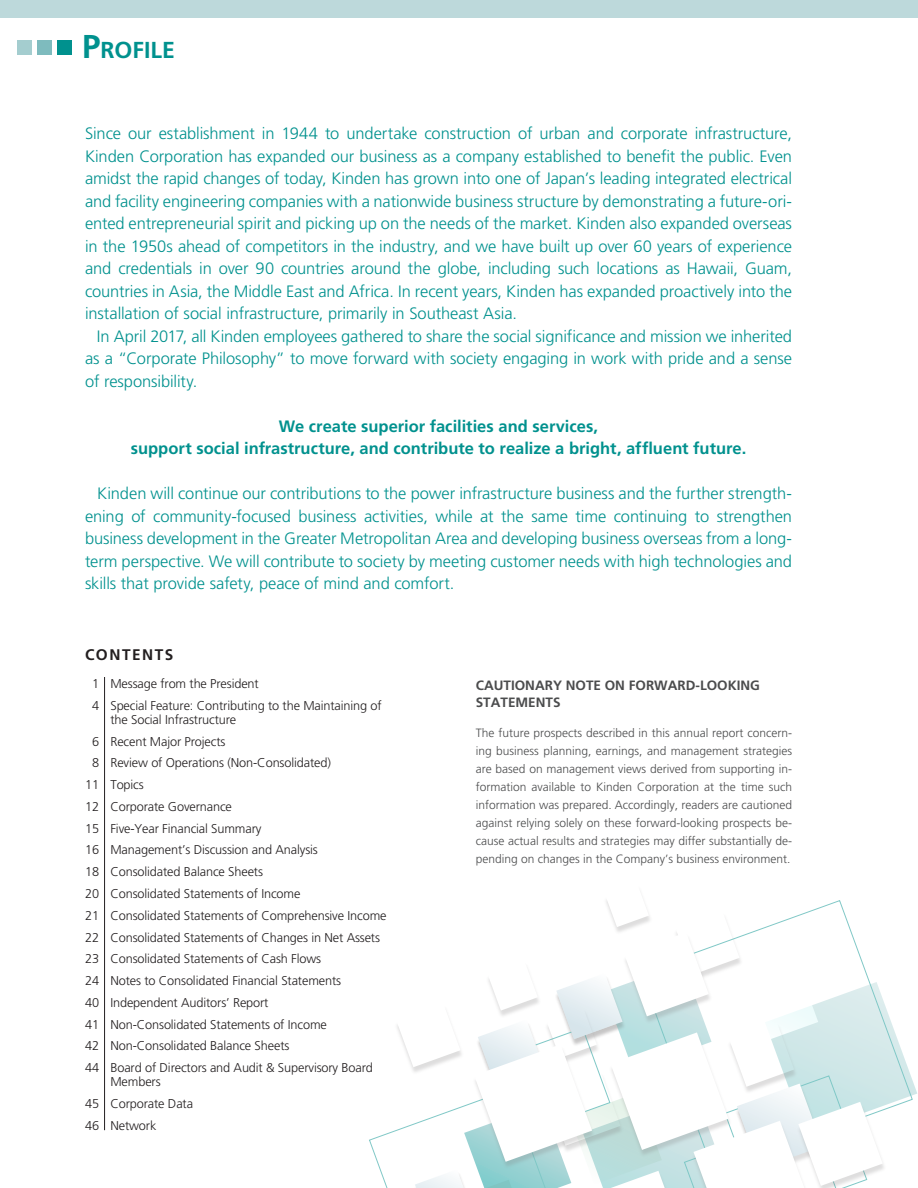
<style>
.page{position:relative;width:918px;height:1188px;background:#fff}
.page>*{position:absolute;margin:0;border:0;box-sizing:border-box;transform-origin:0 0}
.A01__ttl__Fira_Sans{font:700 23.1px "Frutiger LT Std";color:#00918e}
.t1{font:300 16.5px/22.5px "Frutiger";letter-spacing:-.005em;color:#00918e;text-align:justify}
.t2{font:700 16.5px "Frutiger";color:#00918e}
.t3{font:700 15.3px "Frutiger";letter-spacing:.1em;color:#231f20}
.t4{font:700 13.5px/16.5px "Frutiger";color:#4b4c4d}
.t5{font:300 12.75px/14.1px "Frutiger";letter-spacing:-.01em;color:#231f20}
.a04__txt-02__Frutige{font:300 12px/18px "Frutiger";color:#4b4c4d;text-align:justify}
.s1{font-size:33px}
</style>
<div class="page">
<svg style="left:369px;top:900px;width:548px;height:288px"></svg>
<div style="left:57px;top:40px;width:15px;height:15px;background:#00918e"></div>
<div style="left:37px;top:40px;width:15px;height:15px;background:#7ebbbe"></div>
<div style="left:17px;top:40px;width:15px;height:15px;background:#a4cdcf"></div>
<hr style="left:104px;top:677px;width:1px;height:453px;background:#231f20">
<div style="left:0;top:0;width:918px;height:17px;background:#bdd9db"></div>
<p class="A01__ttl__Fira_Sans" style="left:82px;top:36px;width:94px"><span class="s1">P</span>ROFILE</p>
<p class="t1" style="left:85px;top:122px;width:709px">Since our establishment in 1944 to undertake construction of urban and corporate infrastructure, Kinden Corporation has expanded our business as a company established to benefit the public. Even amidst the rapid changes of today, Kinden has grown into one of Japan’s leading integrated electrical and facility engineering companies with a nationwide business structure by demonstrating a future-ori&shy;ented entrepreneurial spirit and picking up on the needs of the market. Kinden also expanded overseas in the 1950s ahead of competitors in the industry, and we have built up over 60 years of experience and credentials in over 90 countries around the globe, including such locations as Hawaii, Guam, countries in Asia, the Middle East and Africa. In recent years, Kinden has expanded proactively into the installation of social infrastructure, primarily in Southeast Asia.</p>
<p class="t1" style="left:85px;top:325px;width:709px;text-indent:12px">In April 2017, all Kinden employees gathered to share the social significance and mission we inherited as a “Corporate Philosophy” to move forward with society engaging in work with pride and a sense of responsibility.</p>
<p class="t2" style="left:279px;top:416px;width:321px">We create superior facilities and services,</p>
<p class="t2" style="left:131px;top:439px;width:617px">support social infrastructure, and contribute to realize a bright, affluent future.</p>
<p class="t1" style="left:85px;top:482px;width:709px;text-indent:12px">Kinden will continue our contributions to the power infrastructure business and the further strength&shy;ening of community-focused business activities, while at the same time continuing to strengthen business development in the Greater Metropolitan Area and developing business overseas from a long&shy;term perspective. We will contribute to society by meeting customer needs with high technologies and skills that provide safety, peace of mind and comfort.</p>
<p class="t3" style="left:85px;top:646px;width:90px">CONTENTS</p>
<p class="t5" style="left:92px;top:676px;width:168px">1 Message from the President</p>
<p class="t5" style="left:110px;top:698px;width:273px;text-indent:-18px">4 Special Feature: Contributing to the Maintaining of the Social Infrastructure</p>
<p class="t5" style="left:92px;top:734px;width:135px">6 Recent Major Projects</p>
<p class="t5" style="left:92px;top:756px;width:240px">8 Review of Operations (Non-Consolidated)</p>
<p class="t5" style="left:85px;top:778px;width:60px">11 Topics</p>
<p class="t5" style="left:85px;top:799px;width:148px">12 Corporate Governance</p>
<p class="t5" style="left:85px;top:821px;width:178px">15 Five-Year Financial Summary</p>
<p class="t5" style="left:85px;top:843px;width:234px">16 Management’s Discussion and Analysis</p>
<p class="t5" style="left:85px;top:865px;width:179px">18 Consolidated Balance Sheets</p>
<p class="t5" style="left:85px;top:887px;width:217px">20 Consolidated Statements of Income</p>
<p class="t5" style="left:85px;top:908px;width:303px">21 Consolidated Statements of Comprehensive Income</p>
<p class="t5" style="left:85px;top:930px;width:296px">22 Consolidated Statements of Changes in Net Assets</p>
<p class="t5" style="left:85px;top:952px;width:238px">23 Consolidated Statements of Cash Flows</p>
<p class="t5" style="left:85px;top:974px;width:258px">24 Notes to Consolidated Financial Statements</p>
<p class="t5" style="left:85px;top:995px;width:185px">40 Independent Auditors’ Report</p>
<p class="t5" style="left:85px;top:1017px;width:243px">41 Non-Consolidated Statements of Income</p>
<p class="t5" style="left:85px;top:1039px;width:206px">42 Non-Consolidated Balance Sheets</p>
<p class="t5" style="left:110px;top:1061px;width:264px;text-indent:-25px">44 Board of Directors and Audit &amp; Supervisory Board<br>Members</p>
<p class="t5" style="left:85px;top:1097px;width:110px">45 Corporate Data</p>
<p class="t5" style="left:85px;top:1118px;width:73px">46 Network</p>
<p class="t4" style="left:476px;top:677px;width:286px">CAUTIONARY NOTE ON FORWARD-LOOKING<br>STATEMENTS</p>
<p class="a04__txt-02__Frutige" style="left:476px;top:724px;width:318px">The future prospects described in this annual report concern&shy;ing business planning, earnings, and management strategies are based on management views derived from supporting in&shy;formation available to Kinden Corporation at the time such information was prepared. Accordingly, readers are cautioned against relying solely on these forward-looking prospects be&shy;cause actual results and strategies may differ substantially de&shy;pending on changes in the Company’s business environment.</p>
</div>
